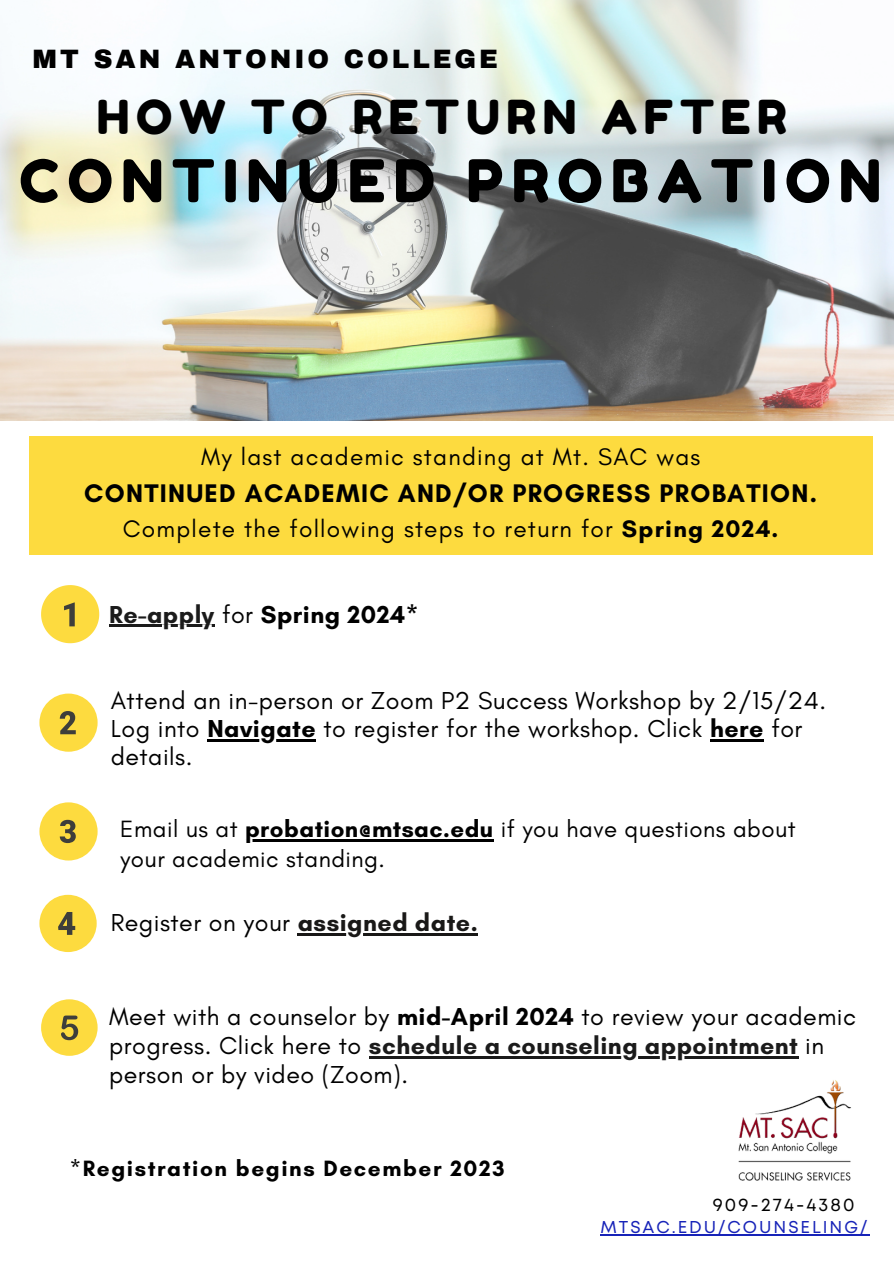
<style>
.page{position:relative;width:894px;height:1264px;background:#fff}
.page>*{position:absolute;margin:0;border:0;box-sizing:border-box;transform-origin:0 0}
.t1{font:58.8px "Fredoka One";letter-spacing:.14em;color:#000}
.t2{font:46.8px "Fredoka One";letter-spacing:.14em;color:#000}
.t3{font:700 25.95px "Glacial Indifference";letter-spacing:.05em;color:#000}
.t4{font:900 25.95px "Archivo";letter-spacing:.115em;color:#000}
.t5{font:24.9px/28.2px "Glacial Indifference";letter-spacing:.02em;color:#000}
.t6{font:700 24.9px "Glacial Indifference";letter-spacing:.02em;color:#000}
.t7{font:24.45px "Glacial Indifference";letter-spacing:.05em;color:#000}
.t8{font:24px/29.2px "Glacial Indifference";letter-spacing:.02em;color:#000}
.t9{font:700 22.5px "Glacial Indifference";letter-spacing:.07em;color:#000}
.t10{font:18.3px "Mont";letter-spacing:.115em;color:#000}
.t11{font:17.1px "Mont";letter-spacing:.115em;color:#1723b8}
.s1{font-weight:700}
.s2{color:#1b1b1b}
.s3{font-weight:400}
.s4{font-weight:700;color:#191817}
.s5{font-weight:700;color:#1b1b1b}
</style>
<div class="page">
<img style="left:0;top:0;width:893px;height:420px">
<div style="left:30px;top:436px;width:841px;height:118px;background:#fddb3f"></div>
<svg style="left:41px;top:585px;width:58px;height:58px"></svg>
<div style="left:39px;top:693px;width:59px;height:58px;background:#fddb3f;border-radius:50%"></div>
<svg style="left:60px;top:711px;width:16px;height:23px"></svg>
<div style="left:39px;top:802px;width:59px;height:58px;background:#fddb3f;border-radius:50%"></div>
<svg style="left:60px;top:819px;width:16px;height:24px"></svg>
<div style="left:39px;top:894px;width:58px;height:58px;background:#fddb3f;border-radius:50%"></div>
<svg style="left:58px;top:912px;width:17px;height:22px"></svg>
<div style="left:41px;top:999px;width:56px;height:56px;background:#fddb3f;border-radius:50%"></div>
<svg style="left:61px;top:1015px;width:17px;height:25px"></svg>
<hr style="left:109px;top:625px;width:106px;height:2px;background:#1b1b1b">
<hr style="left:207px;top:739px;width:109px;height:2px;background:#000">
<hr style="left:710px;top:739px;width:53px;height:2px;background:#000">
<hr style="left:297px;top:933px;width:181px;height:2px;background:#191817">
<hr style="left:369px;top:1056px;width:429px;height:2px;background:#1b1b1b">
<hr style="left:600px;top:1233px;width:269px;height:2px;background:#1723b8">
<hr style="left:245px;top:839px;width:249px;height:2px;background:#000">
<img style="left:738px;top:1080px;width:112px;height:101px">
<p class="t4" style="left:33px;top:45px;width:467px">MT SAN ANTONIO COLLEGE</p>
<h2 class="t2" style="left:97px;top:88px;width:691px">HOW TO RETURN AFTER</h2>
<h1 class="t1" style="left:19px;top:145px;width:863px">CONTINUED PROBATION</h1>
<p class="t7" style="left:201px;top:442px;width:500px">My last academic standing at Mt. SAC was</p>
<p class="t3" style="left:84px;top:477px;width:734px">CONTINUED ACADEMIC AND/OR PROGRESS PROBATION.</p>
<p class="t7" style="left:123px;top:514px;width:657px">Complete the following steps to return for <span class="s1">Spring 2024.</span></p>
<p class="t6" style="left:109px;top:599px;width:311px"><span class="s2">Re-apply</span> <span class="s3">for</span> Spring 2024*</p>
<p class="t5" style="left:111px;top:686px;width:716px">Attend an in-person or Zoom P2 Success Workshop by 2/15/24.<br>Log into <span class="s1">Navigate</span> to register for the workshop. Click <span class="s1">here</span> for details.</p>
<p class="t8" style="left:120px;top:814px;width:676px">Email us at <span class="s1">probation@mtsac.edu</span> if you have questions about your academic standing.</p>
<p class="t5" style="left:111px;top:908px;width:368px">Register on your <span class="s4">assigned date.</span></p>
<p class="t5" style="left:109px;top:1001px;width:748px;line-height:29.2px">Meet with a counselor by <span class="s1">mid-April 2024</span> to review your academic progress. Click here to <span class="s5">schedule a counseling appointment</span> in person or by video (Zoom).</p>
<p class="t9" style="left:69px;top:1154px;width:436px"><span class="s3">*</span>Registration begins December 2023</p>
<p class="t10" style="left:712px;top:1197px;width:143px">909-274-4380</p>
<p class="t11" style="left:600px;top:1220px;width:268px">MTSAC.EDU/COUNSELING/</p>
</div>
